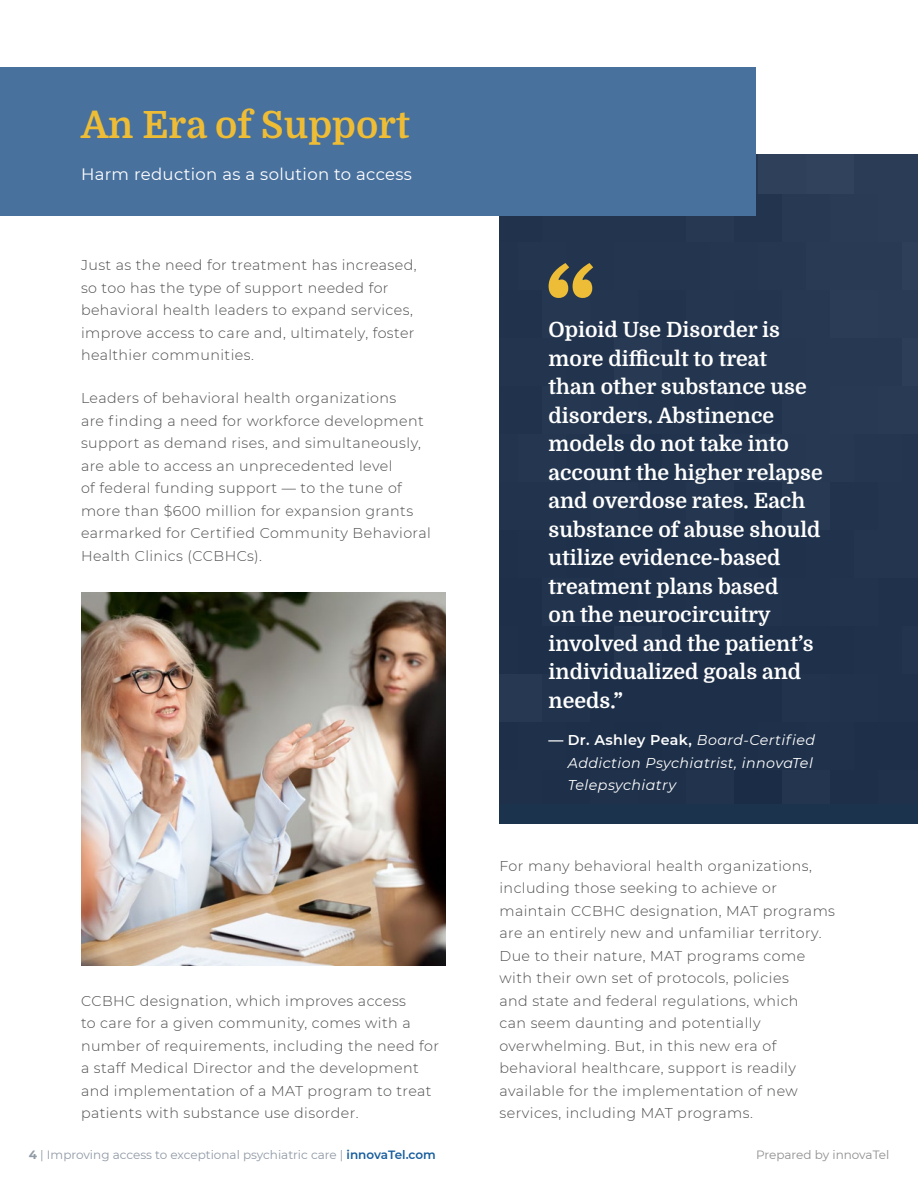
<style>
.page{position:relative;width:918px;height:1188px;background:#fff}
.page>*{position:absolute;margin:0;border:0;box-sizing:border-box;transform-origin:0 0}
.t1{font:120px "Domine";color:#edbd37}
.t2{font:37.5px "Domine";color:#eebd35}
.t3{font:21px/28.5px "Domine";color:#fff}
.t4{font:16.5px "Montserrat";letter-spacing:.02em;color:#fff}
.t5{font:300 14.25px/22.5px "Montserrat";letter-spacing:.03em;color:#4b4c4d}
.t6{font:italic 14.25px/22.5px "Montserrat";letter-spacing:.03em;color:#fff}
.t7{font:12px "Montserrat";color:#919aa6}
.t8{font:12px "Montserrat";color:#918f90}
.s1{font-weight:600;font-style:normal;font-size:15px}
.s2{font-weight:600;font-style:normal}
.s3{font-weight:700}
.s4{font-weight:600;color:#175d9e}
</style>
<div class="page">
<div style="left:500px;top:154px;width:418px;height:670px;background:#1b334c"></div>
<div style="left:500px;top:154px;width:418px;height:650px;background:#22344d"></div>
<img style="left:81px;top:592px;width:365px;height:374px">
<div style="left:0;top:68px;width:756px;height:148px;background:#49719d"></div>
<p class="t2" style="left:81px;top:104px;width:330px">An Era of Support</p>
<p class="t4" style="left:81px;top:162px;width:333px">Harm reduction as a solution to access</p>
<p class="t5" style="left:81px;top:254px;width:337px">Just as the need for treatment has increased, so too has the type of support needed for behavioral health leaders to expand services, improve access to care and, ultimately, foster healthier communities.</p>
<p class="t5" style="left:81px;top:386px;width:352px">Leaders of behavioral health organizations<br>are finding a need for workforce development support as demand rises, and simultaneously, are able to access an unprecedented level<br>of federal funding support — to the tune of more than $600 million for expansion grants earmarked for Certified Community Behavioral Health Clinics (CCBHCs).</p>
<p class="t5" style="left:81px;top:989px;width:360px">CCBHC designation, which improves access<br>to care for a given community, comes with a number of requirements, including the need for a staff Medical Director and the development and implementation of a MAT program to treat patients with substance use disorder.</p>
<p class="t1" style="left:544px;top:245px;width:55px">“</p>
<p class="t3" style="left:549px;top:316px;width:276px">Opioid Use Disorder is more difficult to treat<br>than other substance use disorders. Abstinence models do not take into account the higher relapse and overdose rates. Each substance of abuse should utilize evidence-based treatment plans based<br>on the neurocircuitry involved and the patient’s individualized goals and needs.”</p>
<p class="t6" style="left:568px;top:729px;width:249px;text-indent:-19px"><span class="s1">—</span> <span class="s2">Dr. Ashley Peak,</span> Board-Certified<br>Addiction Psychiatrist, innovaTel<br>Telepsychiatry</p>
<p class="t5" style="left:500px;top:854px;width:337px">For many behavioral health organizations, including those seeking to achieve or maintain CCBHC designation, MAT programs are an entirely new and unfamiliar territory.<br>Due to their nature, MAT programs come with their own set of protocols, policies<br>and state and federal regulations, which<br>can seem daunting and potentially overwhelming. But, in this new era of behavioral healthcare, support is readily available for the implementation of new services, including MAT programs.</p>
<p class="t7" style="left:29px;top:1147px;width:408px"><span class="s3">4</span> | Improving access to exceptional psychiatric care | <span class="s4">innovaTel.com</span></p>
<p class="t8" style="left:756px;top:1147px;width:135px">Prepared by innovaTel</p>
</div>
